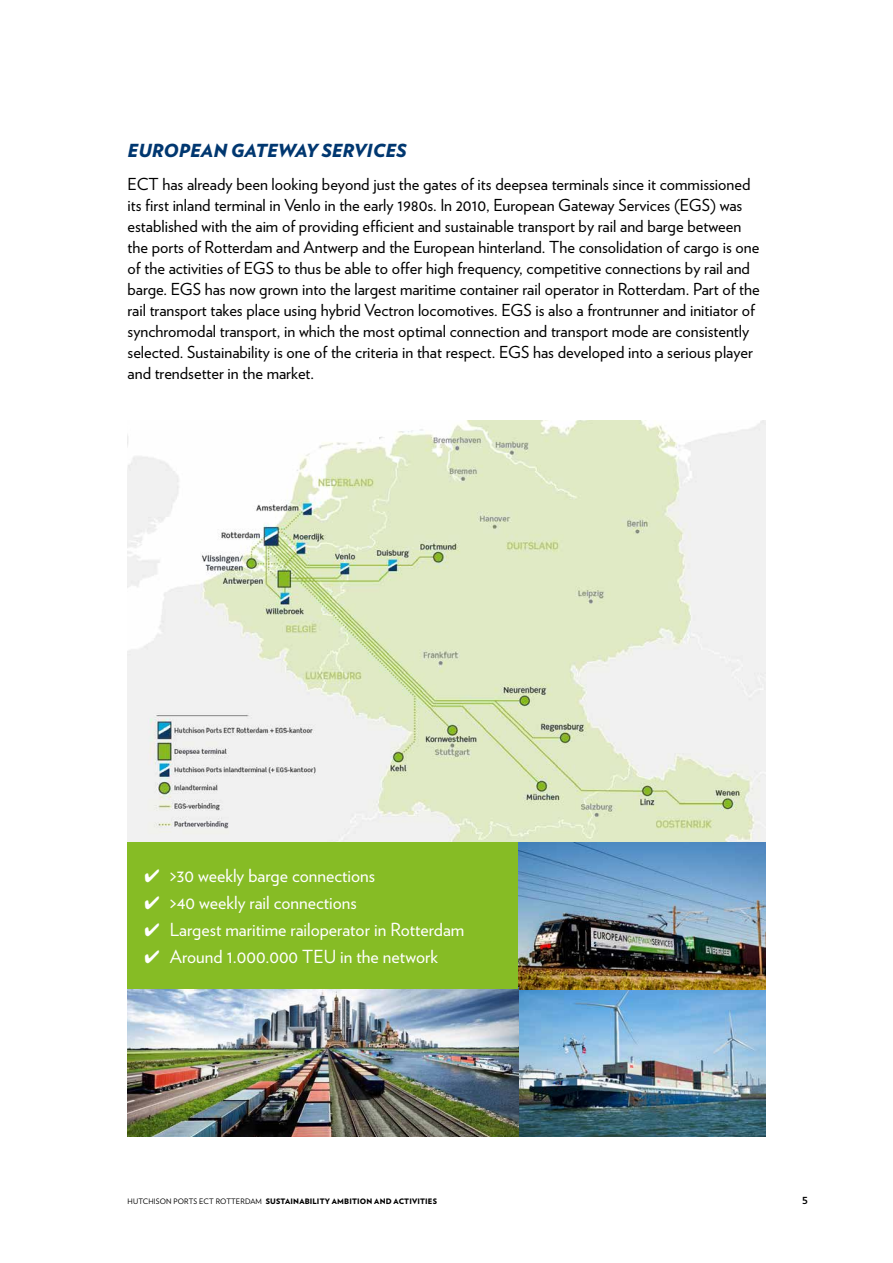
<style>
.page{position:relative;width:893px;height:1263px;background:#fff}
.page>*{position:absolute;margin:0;border:0;box-sizing:border-box;transform-origin:0 0}
.t1{font:18px "Verlag";color:#fff}
.t2{font:italic 900 18px "Verlag";color:#003770}
.t3{font:16.5px/21px "Verlag";color:#000}
.t4{font:700 9.75px "Verlag";color:#000}
.t5{font:900 7.5px "Verlag";letter-spacing:.02em;color:#000}
.s1{font-weight:400}
</style>
<div class="page">
<img style="left:128px;top:421px;width:637px;height:421px">
<img style="left:518px;top:842px;width:247px;height:294px">
<img style="left:128px;top:989px;width:390px;height:147px">
<div style="left:128px;top:842px;width:390px;height:147px;background:#86bc25"></div>
<p class="t2" style="left:128px;top:135px;width:280px">EUROPEAN GATEWAY SERVICES</p>
<p class="t3" style="left:128px;top:173px;width:634px">ECT has already been looking beyond just the gates of its deepsea terminals since it commissioned its first inland terminal in Venlo in the early 1980s. In 2010, European Gateway Services (EGS) was established with the aim of providing efficient and sustainable transport by rail and barge between the ports of Rotterdam and Antwerp and the European hinterland. The consolidation of cargo is one of the activities of EGS to thus be able to offer high frequency, competitive connections by rail and barge. EGS has now grown into the largest maritime container rail operator in Rotterdam. Part of the rail transport takes place using hybrid Vectron locomotives. EGS is also a frontrunner and initiator of synchromodal transport, in which the most optimal connection and transport mode are consistently selected. Sustainability is one of the criteria in that respect. EGS has developed into a serious player and trendsetter in the market.</p>
<p class="t1" style="left:145px;top:862px;width:232px">✔ &gt;30 weekly barge connections</p>
<p class="t1" style="left:145px;top:889px;width:214px">✔ &gt;40 weekly rail connections</p>
<p class="t1" style="left:145px;top:916px;width:321px">✔ Largest maritime railoperator in Rotterdam</p>
<p class="t1" style="left:145px;top:943px;width:295px">✔ Around 1.000.000 TEU in the network</p>
<p class="t5" style="left:128px;top:1195px;width:311px"><span class="s1">HUTCHISON PORTS ECT ROTTERDAM</span> SUSTAINABILITY AMBITION AND ACTIVITIES</p>
<p class="t4" style="left:802px;top:1192px;width:7px">5</p>
</div>
